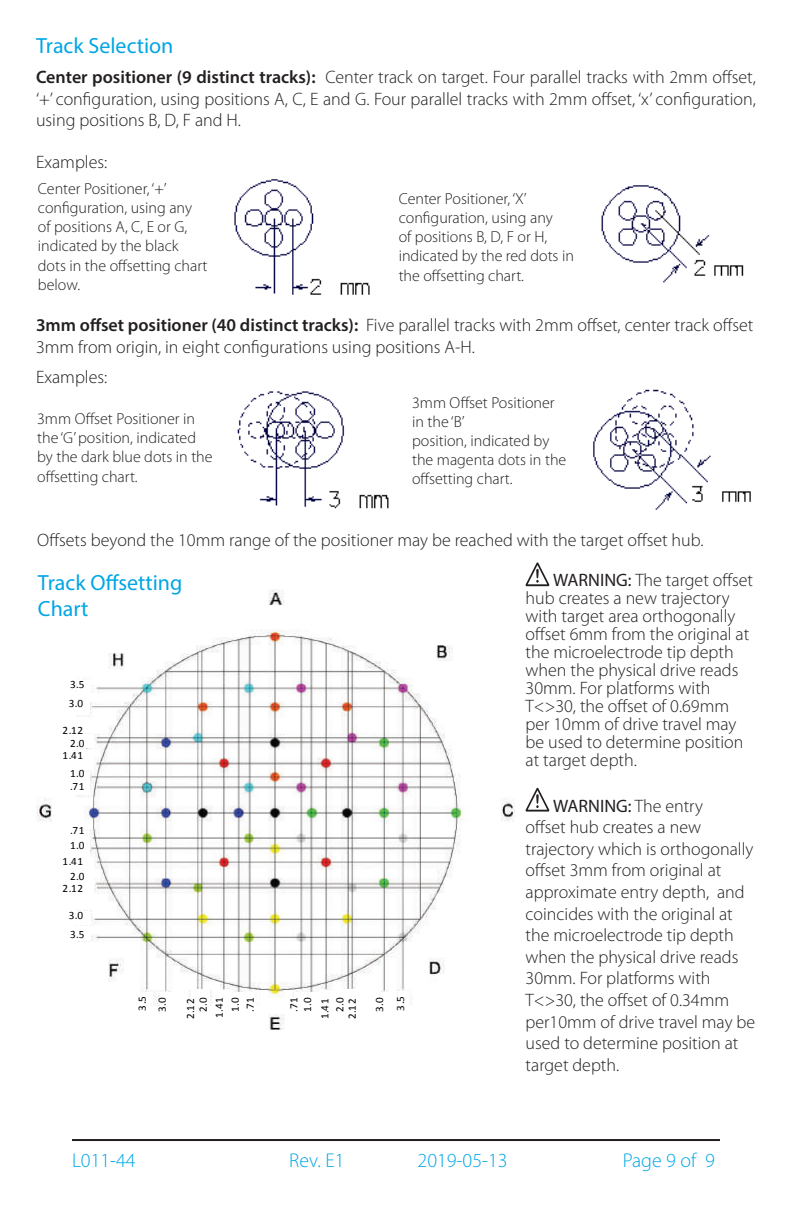
<style>
.page{position:relative;width:792px;height:1224px;background:#fff}
.page>*{position:absolute;margin:0;border:0;box-sizing:border-box;transform-origin:0 0}
.t1{font:22px/26.4px "Myriad Pro";color:#00a6e4}
.t2{font:300 20px "Myriad Pro";color:#00a6e4}
.t3{font:300 18px/21.6px "Myriad Pro";color:#231f20}
.t4{font:300 16px/19.2px "Myriad Pro";color:#231f20}
.t5{font:11.2px/12.4px "Calibri";letter-spacing:.05em;color:#000}
.s1{font-weight:600}
.s2{font-weight:400}
</style>
<div class="page">
<hr style="left:72px;top:1139px;width:648px;height:2px;background:#231f20">
<img style="left:36px;top:590px;width:479px;height:440px">
<div style="left:77px;top:680px;width:14px;height:14px;background:#fff"></div>
<div style="left:77px;top:701px;width:13px;height:14px;background:#fff"></div>
<div style="left:75px;top:734px;width:19px;height:13px;background:#fff"></div>
<div style="left:75px;top:756px;width:19px;height:14px;background:#fff"></div>
<div style="left:76px;top:772px;width:14px;height:23px;background:#fff"></div>
<div style="left:76px;top:831px;width:14px;height:26px;background:#fff"></div>
<div style="left:75px;top:857px;width:19px;height:13px;background:#fff"></div>
<div style="left:74px;top:877px;width:20px;height:18px;background:#fff"></div>
<div style="left:73px;top:911px;width:18px;height:14px;background:#fff"></div>
<div style="left:73px;top:931px;width:17px;height:10px;background:#fff"></div>
<div style="left:139px;top:992px;width:14px;height:14px;background:#fff"></div>
<div style="left:160px;top:992px;width:13px;height:14px;background:#fff"></div>
<div style="left:191px;top:989px;width:19px;height:18px;background:#fff"></div>
<div style="left:218px;top:990px;width:14px;height:18px;background:#fff"></div>
<div style="left:233px;top:992px;width:22px;height:14px;background:#fff"></div>
<div style="left:294px;top:992px;width:26px;height:14px;background:#fff"></div>
<div style="left:320px;top:990px;width:13px;height:19px;background:#fff"></div>
<div style="left:340px;top:989px;width:19px;height:21px;background:#fff"></div>
<div style="left:375px;top:992px;width:14px;height:19px;background:#fff"></div>
<div style="left:398px;top:991px;width:10px;height:18px;background:#fff"></div>
<img style="left:601px;top:185px;width:143px;height:98px">
<img style="left:234px;top:179px;width:136px;height:116px">
<img style="left:237px;top:391px;width:152px;height:118px">
<img style="left:593px;top:389px;width:158px;height:121px">
<svg style="left:526px;top:562px;width:24px;height:24px"></svg>
<svg style="left:526px;top:788px;width:24px;height:24px"></svg>
<p class="t1" style="left:36px;top:32px;width:139px">Track Selection</p>
<p class="t3" style="left:36px;top:67px;width:721px;text-align:justify"><span class="s1">Center positioner (9 distinct tracks):</span> Center track on target. Four parallel tracks with 2mm offset, ‘+’ configuration, using positions A, C, E and G. Four parallel tracks with 2mm offset, ‘x’ configuration, using positions B, D, F and H.</p>
<p class="t3" style="left:36px;top:152px;width:73px">Examples:</p>
<p class="t4" style="left:38px;top:179px;width:171px">Center Positioner, ‘+’ configuration, using any of positions A, C, E or G, indicated by the black dots in the offsetting chart below.</p>
<p class="t4" style="left:399px;top:189px;width:177px">Center Positioner, ‘X’ configuration, using any<br>of positions B, D, F or H, indicated by the red dots in the offsetting chart.</p>
<p class="t3" style="left:36px;top:314px;width:719px"><span class="s1">3mm offset positioner (40 distinct tracks):</span> Five parallel tracks with 2mm offset, center track offset<br>3mm from origin, in eight configurations using positions A-H.</p>
<p class="t3" style="left:36px;top:367px;width:73px">Examples:</p>
<p class="t4" style="left:37px;top:409px;width:177px">3mm Offset Positioner in the ‘G’ position, indicated by the dark blue dots in the offsetting chart.</p>
<p class="t4" style="left:412px;top:393px;width:156px">3mm Offset Positioner in the ‘B’<br>position, indicated by the magenta dots in the offsetting chart.</p>
<p class="t3" style="left:37px;top:529px;width:668px">Offsets beyond the 10mm range of the positioner may be reached with the target offset hub.</p>
<p class="t1" style="left:38px;top:569px;width:146px">Track Offsetting<br>Chart</p>
<p class="t3" style="left:526px;top:572px;width:229px;line-height:18px;text-indent:28px"><span class="s2">WARNING:</span> The target offset hub creates a new trajectory with target area orthogonally offset 6mm from the original at the microelectrode tip depth when the physical drive reads<br>30mm. For platforms with<br>T&lt;&gt;30, the offset of 0.69mm per 10mm of drive travel may be used to determine position at target depth.</p>
<p class="t3" style="left:526px;top:795px;width:231px;text-indent:28px"><span class="s2">WARNING:</span> The entry<br>offset hub creates a new trajectory which is orthogonally offset 3mm from original at approximate entry depth, and coincides with the original at the microelectrode tip depth when the physical drive reads<br>30mm. For platforms with<br>T&lt;&gt;30, the offset of 0.34mm per10mm of drive travel may be used to determine position at target depth.</p>
<p class="t5" style="left:69px;top:675px;width:17px;line-height:18.6px">3.5<br>3.0</p>
<p class="t5" style="left:63px;top:725px;width:23px;text-align:right">2.12<br>2.0<br>1.41</p>
<p class="t5" style="left:70px;top:766px;width:16px;line-height:13.6px">1.0 .71</p>
<p class="t5" style="left:70px;top:824px;width:16px">.71</p>
<p class="t5" style="left:70px;top:839px;width:16px">1.0</p>
<p class="t5" style="left:63px;top:855px;width:22px">1.41</p>
<p class="t5" style="left:70px;top:870px;width:16px">2.0</p>
<p class="t5" style="left:63px;top:883px;width:22px">2.12</p>
<p class="t5" style="left:69px;top:909px;width:16px">3.0</p>
<p class="t5" style="left:70px;top:929px;width:16px">3.5</p>
<p class="t5" style="left:132px;top:1012px;width:17px;line-height:19.8px;rotate:-90deg">3.5<br>3.0</p>
<p class="t5" style="left:184px;top:1019px;width:23px;text-align:right;rotate:-90deg">2.12<br>2.0</p>
<p class="t5" style="left:211px;top:1018px;width:22px;line-height:16.2px;text-align:center;rotate:-90deg">1.41<br>1.0</p>
<p class="t5" style="left:244px;top:1012px;width:16px;rotate:-90deg">.71</p>
<p class="t5" style="left:369px;top:1012px;width:17px;line-height:21.2px;rotate:-90deg">3.0<br>3.5</p>
<p class="t5" style="left:287px;top:1012px;width:16px;line-height:13.6px;rotate:-90deg">.71<br>1.0</p>
<p class="t5" style="left:333px;top:1012px;width:16px;rotate:-90deg">2.0</p>
<p class="t5" style="left:319px;top:1019px;width:22px;rotate:-90deg">1.41</p>
<p class="t5" style="left:346px;top:1019px;width:22px;rotate:-90deg">2.12</p>
<p class="t2" style="left:72px;top:1149px;width:65px">L011-44</p>
<p class="t2" style="left:289px;top:1149px;width:57px">Rev. E1</p>
<p class="t2" style="left:418px;top:1149px;width:92px">2019-05-13</p>
<p class="t2" style="left:623px;top:1149px;width:94px">Page 9 of 9</p>
</div>
